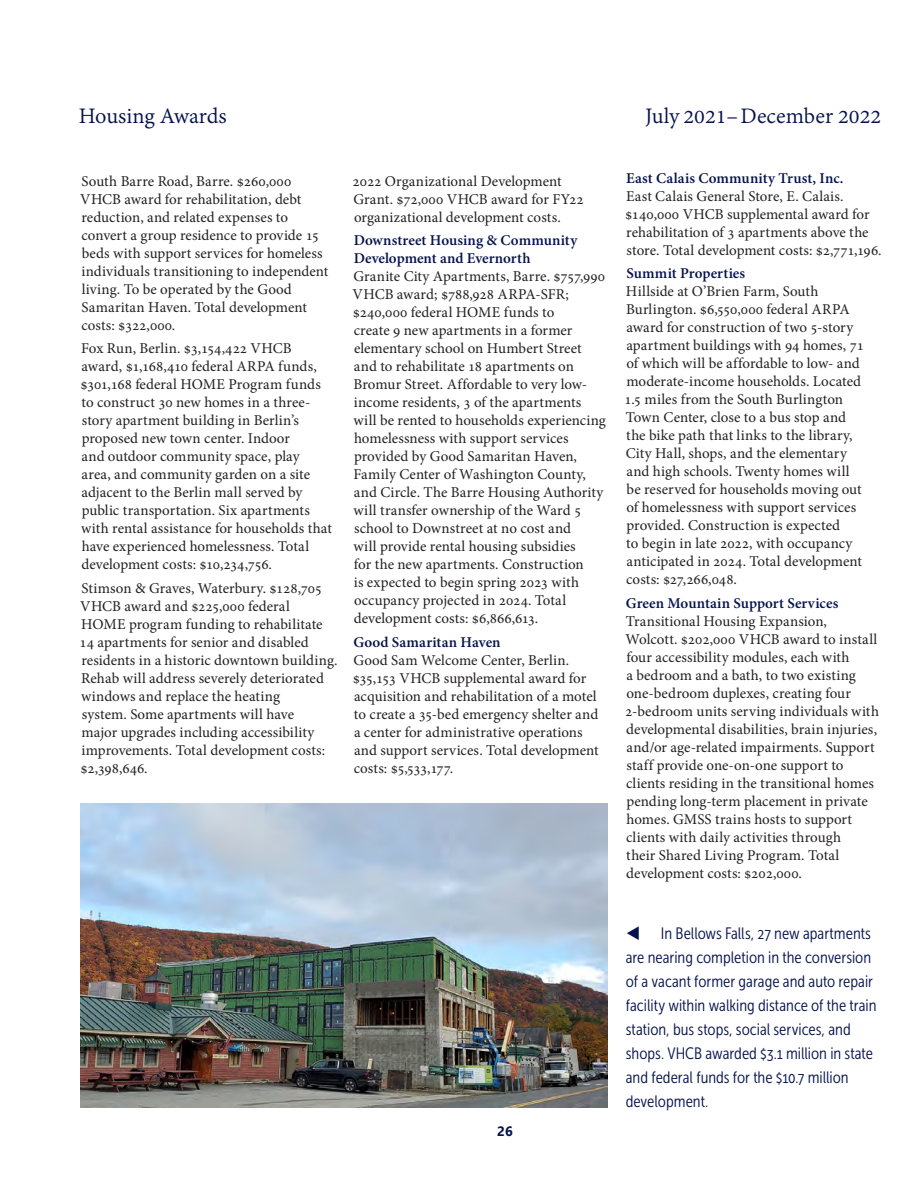
<style>
.page{position:relative;width:918px;height:1188px;background:#fff}
.page>*{position:absolute;margin:0;border:0;box-sizing:border-box;transform-origin:0 0}
.t1{font:24px "Adobe Gurmukhi";color:#05124d}
.pl_head{font:16.5px/24px "Museo Sans Cond 300";color:#05124d}
.pl_head-2{font:15px/18px "Minion Pro";letter-spacing:.005em;color:#231f20}
.t2{font:700 13.5px "Ebrima";color:#05124d}
.s1{font-weight:600;color:#05124d}
</style>
<div class="page">
<img style="left:80px;top:804px;width:527px;height:304px">
<h1 class="t1" style="left:79px;top:103px;width:149px">Housing Awards</h1>
<h1 class="t1" style="left:645px;top:103px;width:238px">July 2021– December 2022</h1>
<p class="pl_head-2" style="left:80px;top:172px;width:250px">South Barre Road, Barre. $260,000<br>VHCB award for rehabilitation, debt reduction, and related expenses to convert a group residence to provide 15 beds with support services for homeless individuals transitioning to independent living. To be operated by the Good Samaritan Haven. Total development costs: $322,000.</p>
<p class="pl_head-2" style="left:80px;top:340px;width:253px">Fox Run, Berlin. $3,154,422 VHCB award, $1,168,410 federal ARPA funds, $301,168 federal HOME Program funds to construct 30 new homes in a three&shy;story apartment building in Berlin’s proposed new town center. Indoor<br>and outdoor community space, play<br>area, and community garden on a site adjacent to the Berlin mall served by public transportation. Six apartments with rental assistance for households that have experienced homelessness. Total development costs: $10,234,756.</p>
<p class="pl_head-2" style="left:80px;top:579px;width:259px">Stimson &amp; Graves, Waterbury. $128,705<br>VHCB award and $225,000 federal HOME program funding to rehabilitate 14 apartments for senior and disabled residents in a historic downtown building.<br>Rehab will address severely deteriorated windows and replace the heating<br>system. Some apartments will have<br>major upgrades including accessibility improvements. Total development costs: $2,398,646.</p>
<p class="pl_head-2" style="left:353px;top:172px;width:233px">2022 Organizational Development<br>Grant. $72,000 VHCB award for FY22 organizational development costs.</p>
<p class="pl_head-2" style="left:353px;top:232px;width:255px"><span class="s1">Downstreet Housing &amp; Community Development and Evernorth<br></span>Granite City Apartments, Barre. $757,990<br>VHCB award; $788,928 ARPA-SFR; $240,000 federal HOME funds to<br>create 9 new apartments in a former elementary school on Humbert Street and to rehabilitate 18 apartments on Bromur Street. Affordable to very low&shy;income residents, 3 of the apartments will be rented to households experiencing homelessness with support services provided by Good Samaritan Haven, Family Center of Washington County, and Circle. The Barre Housing Authority will transfer ownership of the Ward 5 school to Downstreet at no cost and<br>will provide rental housing subsidies<br>for the new apartments. Construction<br>is expected to begin spring 2023 with occupancy projected in 2024. Total development costs: $6,866,613.</p>
<p class="pl_head-2" style="left:353px;top:633px;width:247px"><span class="s1">Good Samaritan Haven<br></span>Good Sam Welcome Center, Berlin. $35,153 VHCB supplemental award for acquisition and rehabilitation of a motel to create a 35-bed emergency shelter and a center for administrative operations and support services. Total development costs: $5,533,177.</p>
<p class="t2" style="left:497px;top:1120px;width:17px">26</p>
<p class="pl_head-2" style="left:625px;top:169px;width:258px"><span class="s1">East Calais Community Trust, Inc.<br></span>East Calais General Store, E. Calais. $140,000 VHCB supplemental award for rehabilitation of 3 apartments above the store. Total development costs: $2,771,196.</p>
<p class="pl_head-2" style="left:624px;top:265px;width:241px"><span class="s1">Summit Properties<br></span>Hillside at O’Brien Farm, South Burlington. $6,550,000 federal ARPA award for construction of two 5-story apartment buildings with 94 homes, 71 of which will be affordable to low- and moderate-income households. Located 1.5 miles from the South Burlington Town Center, close to a bus stop and the bike path that links to the library, City Hall, shops, and the elementary and high schools. Twenty homes will be reserved for households moving out of homelessness with support services provided. Construction is expected<br>to begin in late 2022, with occupancy anticipated in 2024. Total development costs: $27,266,048.</p>
<p class="pl_head-2" style="left:625px;top:594px;width:256px"><span class="s1">Green Mountain Support Services </span>Transitional Housing Expansion, Wolcott. $202,000 VHCB award to install four accessibility modules, each with<br>a bedroom and a bath, to two existing one-bedroom duplexes, creating four 2-bedroom units serving individuals with developmental disabilities, brain injuries, and/or age-related impairments. Support staff provide one-on-one support to clients residing in the transitional homes pending long-term placement in private homes. GMSS trains hosts to support clients with daily activities through<br>their Shared Living Program. Total development costs: $202,000.</p>
<p class="pl_head" style="left:626px;top:921px;width:252px">▼ In Bellows Falls, 27 new apartments are nearing completion in the conversion of a vacant former garage and auto repair facility within walking distance of the train station, bus stops, social services, and shops. VHCB awarded $3.1 million in state and federal funds for the $10.7 million development.</p>
</div>
